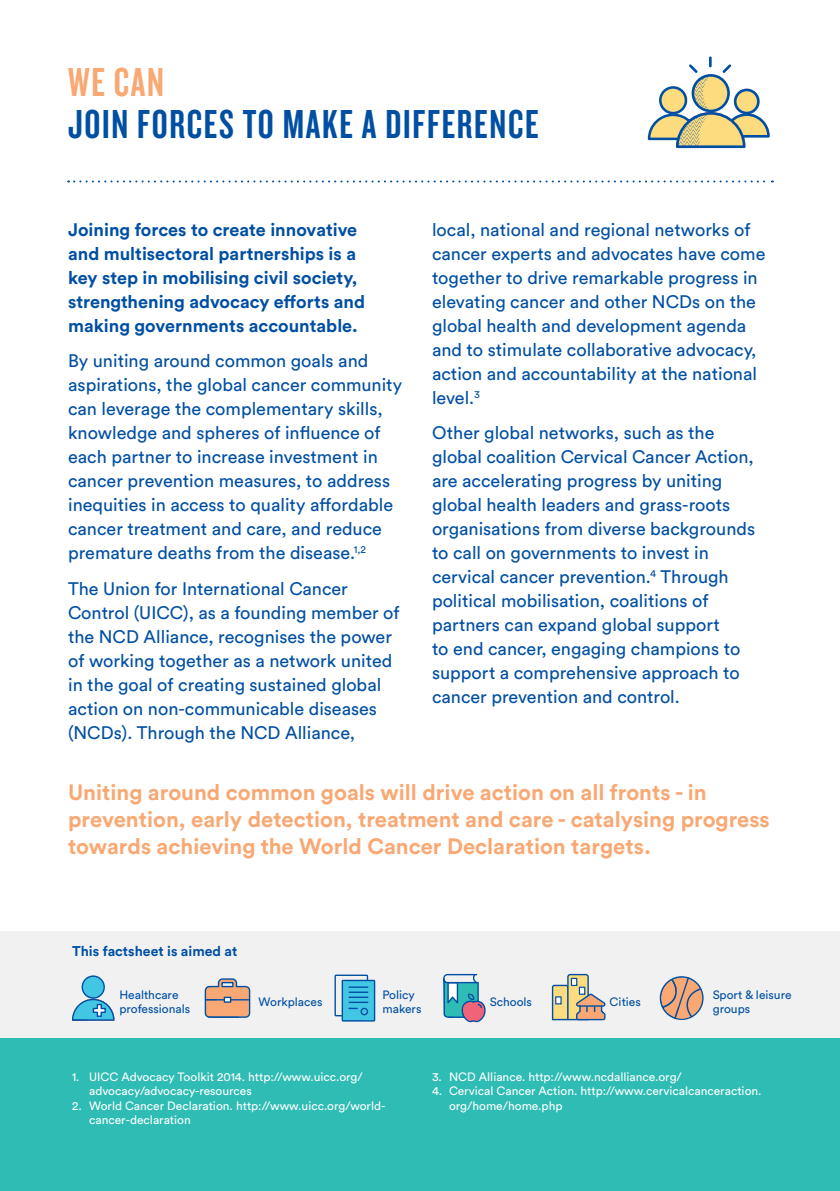
<style>
.page{position:relative;width:840px;height:1191px;background:#fff}
.page>*{position:absolute;margin:0;border:0;box-sizing:border-box;transform-origin:0 0}
.t1{font:42px "Knockout HTF48 Featherweight";letter-spacing:.04em;color:#004fa3}
.t2{font:42px "Knockout HTF48 Featherweight";color:#f9a873}
.t3{font:700 22px/27px "Circular Std";color:#f9a873}
.t4{font:18px/24px "Circular Std";color:#004fa3}
.t5{font:700 18px/24px "Circular Std";color:#004fa3}
.t6{font:700 14px "Circular Std";color:#004fa3}
.t7{font:12px/14.4px "Circular Std";color:#fff}
.t8{font:12px/13.8px "Circular Std";color:#004fa3}
</style>
<div class="page">
<div style="left:0;top:931px;width:839px;height:109px;background:#f1f1f2"></div>
<div style="left:0;top:1038px;width:839px;height:153px;background:#2ebcb4"></div>
<svg style="left:68px;top:180px;width:704px;height:2px"></svg>
<svg style="left:72px;top:975px;width:42px;height:45px"></svg>
<svg style="left:334px;top:974px;width:41px;height:47px"></svg>
<svg style="left:204px;top:978px;width:46px;height:39px;background:#cda590"></svg>
<svg style="left:443px;top:973px;width:42px;height:49px"></svg>
<svg style="left:659px;top:976px;width:45px;height:44px"></svg>
<svg style="left:647px;top:56px;width:122px;height:92px"></svg>
<svg style="left:551px;top:974px;width:54px;height:46px"></svg>
<h1 class="t2" style="left:68px;top:61px;width:97px">WE CAN</h1>
<h1 class="t1" style="left:68px;top:102px;width:472px">JOIN FORCES TO MAKE A DIFFERENCE</h1>
<p class="t5" style="left:68px;top:217px;width:298px">Joining forces to create innovative and multisectoral partnerships is a key step in mobilising civil society, strengthening advocacy efforts and making governments accountable.</p>
<p class="t4" style="left:68px;top:348px;width:335px">By uniting around common goals and aspirations, the global cancer community can leverage the complementary skills, knowledge and spheres of influence of each partner to increase investment in cancer prevention measures, to address inequities in access to quality affordable cancer treatment and care, and reduce premature deaths from the disease.<sup>1,2</sup></p>
<p class="t4" style="left:68px;top:576px;width:333px">The Union for International Cancer Control (UICC), as a founding member of the NCD Alliance, recognises the power of working together as a network united in the goal of creating sustained global action on non-communicable diseases (NCDs). Through the NCD Alliance,</p>
<p class="t4" style="left:432px;top:217px;width:335px">local, national and regional networks of cancer experts and advocates have come together to drive remarkable progress in elevating cancer and other NCDs on the global health and development agenda and to stimulate collaborative advocacy, action and accountability at the national level.<sup>3</sup></p>
<p class="t4" style="left:432px;top:420px;width:324px">Other global networks, such as the global coalition Cervical Cancer Action, are accelerating progress by uniting global health leaders and grass-roots organisations from diverse backgrounds to call on governments to invest in cervical cancer prevention.<sup>4</sup> Through political mobilisation, coalitions of partners can expand global support<br>to end cancer, engaging champions to support a comprehensive approach to cancer prevention and control.</p>
<p class="t3" style="left:68px;top:778px;width:702px">Uniting around common goals will drive action on all fronts - in prevention, early detection, treatment and care - catalysing progress towards achieving the World Cancer Declaration targets.</p>
<p class="t6" style="left:72px;top:942px;width:167px">This factsheet is aimed at</p>
<p class="t8" style="left:119px;top:987px;width:72px">Healthcare professionals</p>
<p class="t8" style="left:382px;top:987px;width:40px">Policy makers</p>
<p class="t8" style="left:258px;top:994px;width:65px">Workplaces</p>
<p class="t8" style="left:489px;top:994px;width:44px">Schools</p>
<p class="t8" style="left:609px;top:994px;width:33px">Cities</p>
<p class="t8" style="left:712px;top:987px;width:80px">Sport &amp; leisure groups</p>
<p class="t7" style="left:89px;top:1069px;width:275px;text-indent:-17px">1. UICC Advocacy Toolkit 2014. http://www.uicc.org/ advocacy/advocacy-resources</p>
<p class="t7" style="left:89px;top:1098px;width:298px;text-indent:-17px">2. World Cancer Declaration. http://www.uicc.org/world&shy;cancer-declaration</p>
<p class="t7" style="left:432px;top:1069px;width:251px">3. NCD Alliance. http://www.ncdalliance.org/</p>
<p class="t7" style="left:449px;top:1083px;width:314px;text-indent:-17px">4. Cervical Cancer Action. http://www.cervicalcanceraction. org/home/home.php</p>
</div>
